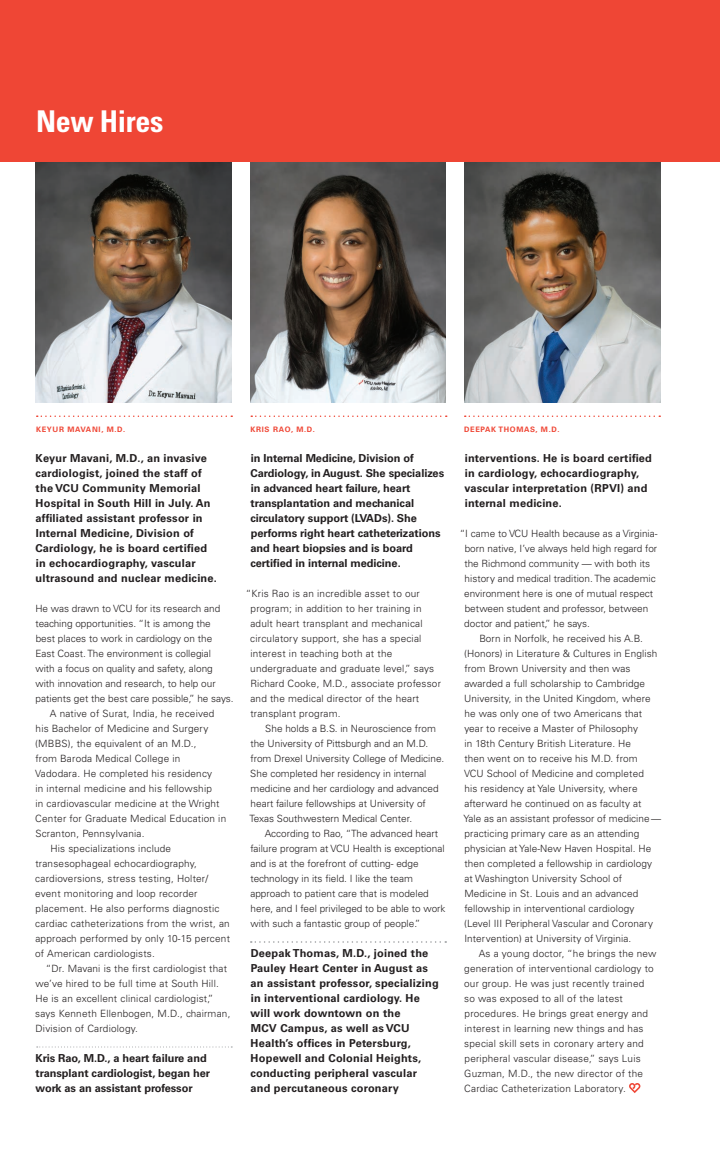
<style>
.page{position:relative;width:720px;height:1152px;background:#fff}
.page>*{position:absolute;margin:0;border:0;box-sizing:border-box;transform-origin:0 0}
.t1{font:700 condensed 30px "Univers";letter-spacing:-.01em;color:#fff}
.t2{font:700 11px/15px "Univers";letter-spacing:.02em;color:#231f20}
.t3{font:700 11px/15px "Univers";letter-spacing:-.005em;color:#231f20}
.t4{font:300 10px/15px "Univers";letter-spacing:.01em;color:#231f20}
.t5{font:700 7.5px "Univers";letter-spacing:.09em;color:#ef4635}
</style>
<div class="page">
<img style="left:36px;top:162px;width:196px;height:241px">
<img style="left:250px;top:162px;width:196px;height:241px">
<img style="left:464px;top:162px;width:196px;height:241px">
<div style="left:0;top:0;width:720px;height:162px;background:#ef4635"></div>
<svg style="left:37px;top:416px;width:195px;height:1px"></svg>
<svg style="left:37px;top:1046px;width:195px;height:2px"></svg>
<svg style="left:251px;top:941px;width:195px;height:2px"></svg>
<svg style="left:251px;top:416px;width:196px;height:1px"></svg>
<svg style="left:465px;top:416px;width:195px;height:1px"></svg>
<svg style="left:629px;top:1083px;width:11px;height:10px"></svg>
<h1 class="t1" style="left:36px;top:103px;width:129px">New Hires</h1>
<p class="t5" style="left:36px;top:425px;width:91px">KEYUR MAVANI, M.D.</p>
<p class="t5" style="left:250px;top:425px;width:66px">KRIS RAO, M.D.</p>
<p class="t5" style="left:464px;top:425px;width:97px">DEEPAK THOMAS, M.D.</p>
<p class="t2" style="left:35px;top:451px;width:183px">Keyur Mavani, M.D., an invasive cardiologist, joined the staff of the VCU Community Memorial<br>Hospital in South Hill in July. An affiliated assistant professor in<br>Internal Medicine, Division of<br>Cardiology, he is board certified in echocardiography, vascular ultrasound and nuclear medicine.</p>
<p class="t4" style="left:35px;top:601px;width:186px">He was drawn to VCU for its research and</p>
<p class="t4" style="left:35px;top:616px;width:177px">teaching opportunities. “It is among the</p>
<p class="t4" style="left:36px;top:631px;width:178px">best places to work in cardiology on the</p>
<p class="t4" style="left:35px;top:646px;width:177px">East Coast. The environment is collegial</p>
<p class="t4" style="left:35px;top:661px;width:179px">with a focus on quality and safety, along</p>
<p class="t4" style="left:35px;top:676px;width:182px">with innovation and research, to help our</p>
<p class="t4" style="left:36px;top:691px;width:199px">patients get the best care possible,” he says.</p>
<p class="t4" style="left:50px;top:706px;width:166px">A native of Surat, India, he received</p>
<p class="t4" style="left:36px;top:721px;width:174px">his Bachelor of Medicine and Surgery</p>
<p class="t4" style="left:35px;top:736px;width:163px">(MBBS), the equivalent of an M.D.,</p>
<p class="t4" style="left:35px;top:751px;width:147px">from Baroda Medical College in</p>
<p class="t4" style="left:35px;top:766px;width:179px">Vadodara. He completed his residency</p>
<p class="t4" style="left:35px;top:781px;width:178px">in internal medicine and his fellowship</p>
<p class="t4" style="left:35px;top:796px;width:186px">in cardiovascular medicine at the Wright</p>
<p class="t4" style="left:35px;top:811px;width:192px">Center for Graduate Medical Education in</p>
<p class="t4" style="left:35px;top:826px;width:111px">Scranton, Pennsylvania.</p>
<p class="t4" style="left:50px;top:841px;width:122px">His specializations include</p>
<p class="t4" style="left:35px;top:856px;width:163px">transesophageal echocardiography,</p>
<p class="t4" style="left:35px;top:871px;width:174px">cardioversions, stress testing, Holter/</p>
<p class="t4" style="left:35px;top:886px;width:164px">event monitoring and loop recorder</p>
<p class="t4" style="left:36px;top:901px;width:185px">placement. He also performs diagnostic</p>
<p class="t4" style="left:35px;top:916px;width:196px">cardiac catheterizations from the wrist, an</p>
<p class="t4" style="left:35px;top:931px;width:196px">approach performed by only 10-15 percent</p>
<p class="t4" style="left:35px;top:946px;width:121px">of American cardiologists.</p>
<p class="t4" style="left:46px;top:961px;width:183px">“Dr. Mavani is the first cardiologist that</p>
<p class="t4" style="left:35px;top:976px;width:185px">we’ve hired to be full time at South Hill.</p>
<p class="t4" style="left:35px;top:991px;width:180px">He is an excellent clinical cardiologist,”</p>
<p class="t4" style="left:35px;top:1006px;width:197px">says Kenneth Ellenbogen, M.D., chairman,</p>
<p class="t4" style="left:35px;top:1021px;width:104px">Division of Cardiology.</p>
<p class="t3" style="left:36px;top:1051px;width:176px">Kris Rao, M.D., a heart failure and transplant cardiologist, began her work as an assistant professor</p>
<p class="t3" style="left:250px;top:451px;width:195px">in Internal Medicine, Division of Cardiology, in August. She specializes in advanced heart failure, heart transplantation and mechanical circulatory support (LVADs). She performs right heart catheterizations and heart biopsies and is board certified in internal medicine.</p>
<p class="t4" style="left:250px;top:586px;width:192px;text-indent:-5px">“Kris Rao is an incredible asset to our program; in addition to her training in adult heart transplant and mechanical circulatory support, she has a special interest in teaching both at the undergraduate and graduate level,” says Richard Cooke, M.D., associate professor and the medical director of the heart transplant program.</p>
<p class="t4" style="left:249px;top:721px;width:197px;text-indent:16px">She holds a B.S. in Neuroscience from the University of Pittsburgh and an M.D. from Drexel University College of Medicine.<br>She completed her residency in internal medicine and her cardiology and advanced heart failure fellowships at University of Texas Southwestern Medical Center.</p>
<p class="t4" style="left:250px;top:826px;width:197px;text-indent:14px">According to Rao, “The advanced heart failure program at VCU Health is exceptional and is at the forefront of cutting- edge technology in its field. I like the team approach to patient care that is modeled here, and I feel privileged to be able to work with such a fantastic group of people.”</p>
<p class="t2" style="left:250px;top:946px;width:190px">Deepak Thomas, M.D., joined the<br>Pauley Heart Center in August as an assistant professor, specializing in interventional cardiology. He will work downtown on the<br>MCV Campus, as well as VCU<br>Health’s offices in Petersburg,<br>Hopewell and Colonial Heights, conducting peripheral vascular and percutaneous coronary</p>
<p class="t2" style="left:465px;top:451px;width:189px">interventions. He is board certified in cardiology, echocardiography, vascular interpretation (RPVI) and internal medicine.</p>
<p class="t4" style="left:464px;top:526px;width:195px;text-indent:-4px">“I came to VCU Health because as a Virginia&shy;born native, I’ve always held high regard for the Richmond community — with both its history and medical tradition. The academic environment here is one of mutual respect between student and professor, between doctor and patient,” he says.</p>
<p class="t4" style="left:464px;top:631px;width:199px;text-indent:16px">Born in Norfolk, he received his A.B. (Honors) in Literature &amp; Cultures in English from Brown University and then was awarded a full scholarship to Cambridge University, in the United Kingdom, where he was only one of two Americans that year to receive a Master of Philosophy<br>in 18th Century British Literature. He<br>then went on to receive his M.D. from<br>VCU School of Medicine and completed<br>his residency at Yale University, where afterward he continued on as faculty at<br>Yale as an assistant professor of medicine — practicing primary care as an attending physician at Yale-New Haven Hospital. He then completed a fellowship in cardiology at Washington University School of Medicine in St. Louis and an advanced fellowship in interventional cardiology (Level III Peripheral Vascular and Coronary Intervention) at University of Virginia.</p>
<p class="t4" style="left:464px;top:946px;width:194px;text-indent:15px">As a young doctor, “he brings the new generation of interventional cardiology to our group. He was just recently trained so was exposed to all of the latest procedures. He brings great energy and interest in learning new things and has special skill sets in coronary artery and peripheral vascular disease,” says Luis Guzman, M.D., the new director of the Cardiac Catheterization Laboratory.</p>
</div>
